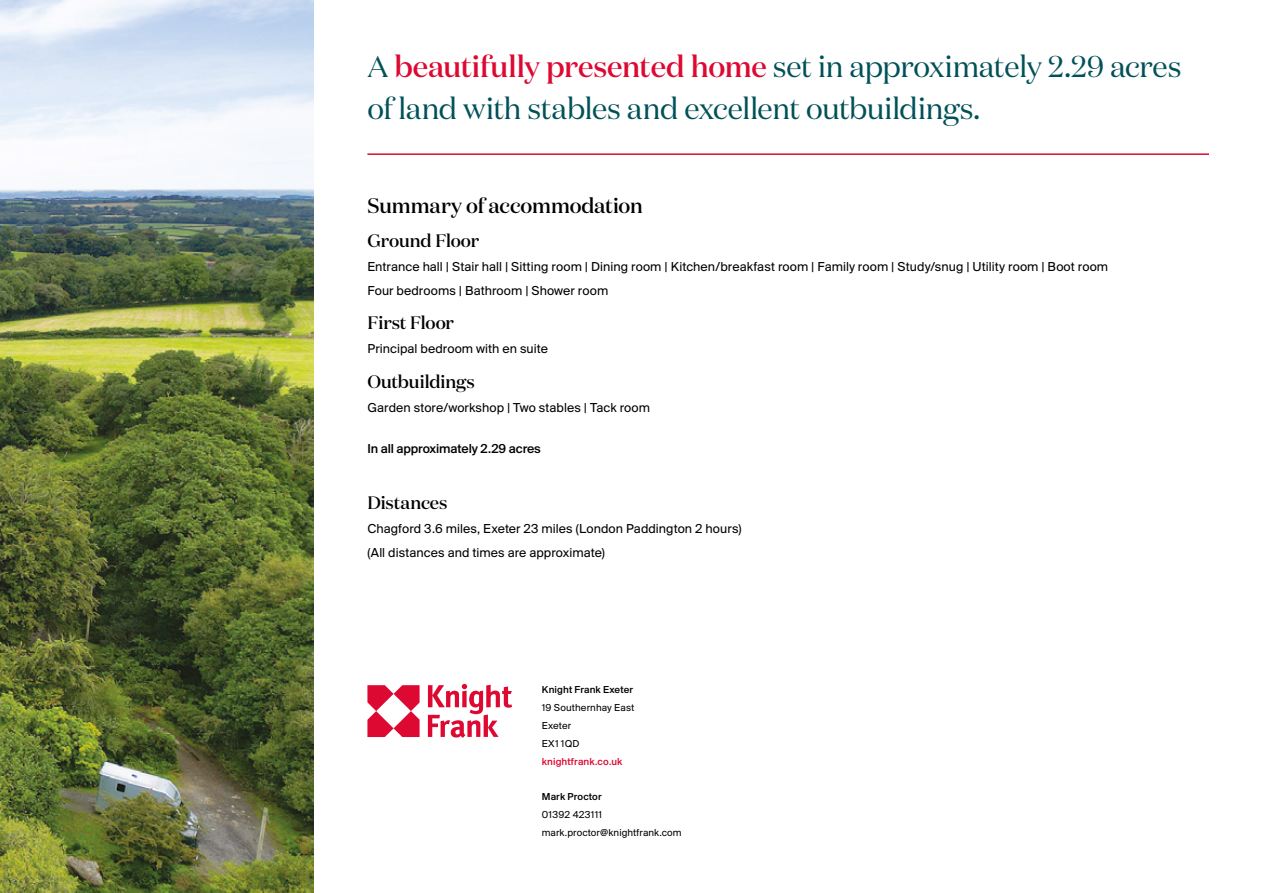
<style>
.page{position:relative;width:1263px;height:893px;background:#fff}
.page>*{position:absolute;margin:0;border:0;box-sizing:border-box;transform-origin:0 0}
.t1{font:30px/42px "Domaine Disp";letter-spacing:-.01em;color:#005157}
.t2{font:500 21px "Domaine Disp";letter-spacing:-.01em;color:#000}
.t3{font:500 18px "Domaine Disp";letter-spacing:-.005em;color:#000}
.t4{font:13.5px/24px "Suisse BP Intl";letter-spacing:.005em;color:#000}
.t5{font:500 13.5px "Suisse BP Intl";letter-spacing:-.01em;color:#000}
.t6{font:10.5px/18px "Suisse BP Intl";letter-spacing:.015em;color:#000}
.t7{font:500 10.5px "Suisse BP Intl";letter-spacing:.015em;color:#000}
.t8{font:500 10.5px "Suisse BP Intl";letter-spacing:.015em;color:#dd0932}
.s1{font-weight:500;color:#dd0932}
</style>
<div class="page">
<img style="left:0;top:0;width:313px;height:893px">
<svg style="left:367px;top:684px;width:145px;height:54px"></svg>
<hr style="left:367px;top:153px;width:842px;height:2px;background:#dd0932">
<h1 class="t1" style="left:367px;top:46px;width:815px">A <span class="s1">beautifully presented home</span> set in approximately 2.29 acres of land with stables and excellent outbuildings.</h1>
<h2 class="t2" style="left:367px;top:192px;width:277px">Summary of accommodation</h2>
<h3 class="t3" style="left:367px;top:229px;width:113px">Ground Floor</h3>
<p class="t4" style="left:367px;top:254px;width:742px">Entrance hall | Stair hall | Sitting room | Dining room | Kitchen/breakfast room | Family room | Study/snug | Utility room | Boot room<br>Four bedrooms | Bathroom | Shower room</p>
<h3 class="t3" style="left:367px;top:312px;width:88px">First Floor</h3>
<p class="t4" style="left:367px;top:337px;width:182px">Principal bedroom with en suite</p>
<h3 class="t3" style="left:367px;top:370px;width:109px">Outbuildings</h3>
<p class="t4" style="left:367px;top:395px;width:284px">Garden store/workshop | Two stables | Tack room</p>
<p class="t5" style="left:367px;top:441px;width:175px">In all approximately 2.29 acres</p>
<h3 class="t3" style="left:367px;top:491px;width:82px">Distances</h3>
<p class="t4" style="left:367px;top:516px;width:376px">Chagford 3.6 miles, Exeter 23 miles (London Paddington 2 hours) (All distances and times are approximate)</p>
<p class="t7" style="left:542px;top:683px;width:93px">Knight Frank Exeter</p>
<p class="t6" style="left:542px;top:698px;width:94px">19 Southernhay East<br>Exeter<br>EX1 1QD</p>
<p class="t8" style="left:542px;top:755px;width:82px">knightfrank.co.uk</p>
<p class="t7" style="left:542px;top:790px;width:61px">Mark Proctor</p>
<p class="t6" style="left:542px;top:805px;width:141px">01392 423111 mark.proctor@knightfrank.com</p>
</div>
